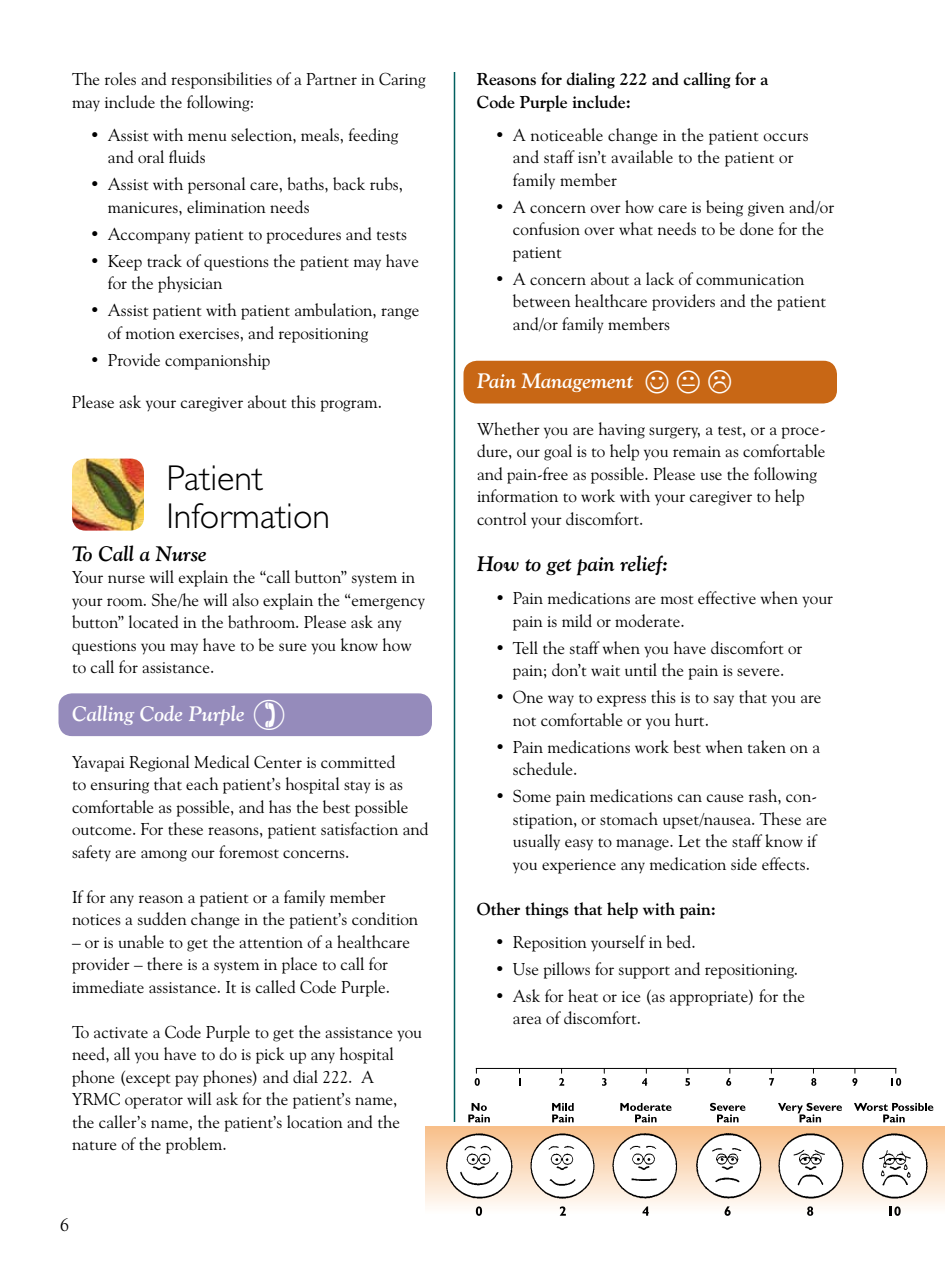
<style>
.page{position:relative;width:945px;height:1269px;background:#fff}
.page>*{position:absolute;margin:0;border:0;box-sizing:border-box;transform-origin:0 0}
.t1{font:300 36px/37.5px "Gill Sans";color:#000}
.t2{font:italic 700 21px "Goudy Old Style BT";color:#000}
.t3{font:italic 700 21px "Goudy Old Style BT";color:#fff}
.t4{font:18px "Goudy Old Style BT";color:#000}
.t5{font:17.25px/22.5px "Goudy Old Style BT";color:#000}
.t6{font:700 17.25px/22.5px "Goudy Old Style BT";color:#000}
</style>
<div class="page">
<hr style="left:476px;top:1068px;width:420px;height:1px;background:#000">
<svg style="left:475px;top:1068px;width:5px;height:18px"></svg>
<svg style="left:519px;top:1068px;width:2px;height:18px"></svg>
<svg style="left:559px;top:1068px;width:5px;height:18px"></svg>
<svg style="left:602px;top:1068px;width:5px;height:18px"></svg>
<svg style="left:642px;top:1068px;width:5px;height:18px"></svg>
<svg style="left:685px;top:1068px;width:5px;height:18px"></svg>
<svg style="left:726px;top:1068px;width:5px;height:18px"></svg>
<svg style="left:769px;top:1068px;width:5px;height:18px"></svg>
<svg style="left:811px;top:1068px;width:5px;height:18px"></svg>
<svg style="left:852px;top:1068px;width:5px;height:18px"></svg>
<svg style="left:892px;top:1068px;width:9px;height:18px"></svg>
<svg style="left:468px;top:1103px;width:22px;height:19px"></svg>
<svg style="left:476px;top:1206px;width:6px;height:10px"></svg>
<svg style="left:552px;top:1103px;width:22px;height:19px"></svg>
<svg style="left:560px;top:1206px;width:6px;height:10px"></svg>
<svg style="left:620px;top:1103px;width:52px;height:19px"></svg>
<svg style="left:643px;top:1206px;width:6px;height:10px"></svg>
<svg style="left:710px;top:1103px;width:35px;height:19px"></svg>
<svg style="left:725px;top:1206px;width:6px;height:10px"></svg>
<svg style="left:778px;top:1103px;width:64px;height:19px"></svg>
<svg style="left:807px;top:1206px;width:6px;height:10px"></svg>
<svg style="left:854px;top:1103px;width:79px;height:19px"></svg>
<svg style="left:889px;top:1206px;width:12px;height:10px"></svg>
<img style="left:441px;top:1129px;width:494px;height:74px">
<div style="left:464px;top:361px;width:373px;height:43px;background:#c86715;border-radius:14px"></div>
<div style="left:58px;top:693px;width:374px;height:43px;background:#958bbb;border-radius:14px"></div>
<img style="left:72px;top:459px;width:72px;height:72px">
<hr style="left:454px;top:72px;width:1px;height:1050px;background:#005f5f">
<p class="t5" style="left:72px;top:68px;width:355px">The roles and responsibilities of a Partner in Caring may include the following:</p>
<p class="t5" style="left:108px;top:123px;width:292px;text-indent:-18px">• Assist with menu selection, meals, feeding and oral fluids</p>
<p class="t5" style="left:108px;top:173px;width:297px;text-indent:-18px">• Assist with personal care, baths, back rubs, manicures, elimination needs</p>
<p class="t5" style="left:90px;top:222px;width:318px">• Accompany patient to procedures and tests</p>
<p class="t5" style="left:108px;top:249px;width:313px;text-indent:-18px">• Keep track of questions the patient may have for the physician</p>
<p class="t5" style="left:108px;top:299px;width:313px;text-indent:-18px">• Assist patient with patient ambulation, range of motion exercises, and repositioning</p>
<p class="t5" style="left:90px;top:348px;width:182px">• Provide companionship</p>
<p class="t5" style="left:72px;top:390px;width:311px">Please ask your caregiver about this program.</p>
<h1 class="t1" style="left:166px;top:460px;width:165px">Patient<br>Information</h1>
<p class="t2" style="left:72px;top:541px;width:136px">To Call a Nurse</p>
<p class="t5" style="left:72px;top:566px;width:355px">Your nurse will explain the “call button” system in your room. She/he will also explain the “emergency button” located in the bathroom. Please ask any questions you may have to be sure you know how to call for assistance.</p>
<p class="t3" style="left:72px;top:701px;width:174px">Calling Code Purple</p>
<p class="t5" style="left:72px;top:750px;width:358px">Yavapai Regional Medical Center is committed<br>to ensuring that each patient’s hospital stay is as comfortable as possible, and has the best possible outcome. For these reasons, patient satisfaction and safety are among our foremost concerns.</p>
<p class="t5" style="left:72px;top:885px;width:348px">If for any reason a patient or a family member notices a sudden change in the patient’s condition</p>
<p class="t5" style="left:72px;top:930px;width:340px">– or is unable to get the attention of a healthcare provider – there is a system in place to call for immediate assistance. It is called Code Purple.</p>
<p class="t5" style="left:72px;top:1020px;width:352px">To activate a Code Purple to get the assistance you need, all you have to do is pick up any hospital phone (except pay phones) and dial 222. A YRMC operator will ask for the patient’s name, the caller’s name, the patient’s location and the nature of the problem.</p>
<p class="t4" style="left:60px;top:1213px;width:10px">6</p>
<p class="t6" style="left:477px;top:68px;width:293px">Reasons for dialing 222 and calling for a<br>Code Purple include:</p>
<p class="t5" style="left:513px;top:123px;width:297px;text-indent:-18px">• A noticeable change in the patient occurs and staff isn’t available to the patient or family member</p>
<p class="t5" style="left:513px;top:195px;width:323px;text-indent:-18px">• A concern over how care is being given and/or confusion over what needs to be done for the patient</p>
<p class="t5" style="left:513px;top:267px;width:315px;text-indent:-18px">• A concern about a lack of communication between healthcare providers and the patient and/or family members</p>
<p class="t3" style="left:477px;top:368px;width:158px">Pain Management</p>
<p class="t5" style="left:477px;top:417px;width:350px">Whether you are having surgery, a test, or a proce&shy;dure, our goal is to help you remain as comfortable and pain-free as possible. Please use the following information to work with your caregiver to help control your discomfort.</p>
<p class="t2" style="left:477px;top:551px;width:193px">How to get pain relief:</p>
<p class="t5" style="left:513px;top:587px;width:322px;text-indent:-18px">• Pain medications are most effective when your pain is mild or moderate.</p>
<p class="t5" style="left:495px;top:636px;width:309px;text-align:center">• Tell the staff when you have discomfort or pain; don’t wait until the pain is severe.</p>
<p class="t5" style="left:513px;top:686px;width:310px;text-indent:-18px">• One way to express this is to say that you are not comfortable or you hurt.</p>
<p class="t5" style="left:513px;top:735px;width:309px;text-indent:-18px">• Pain medications work best when taken on a schedule.</p>
<p class="t5" style="left:513px;top:785px;width:316px;text-indent:-18px">• Some pain medications can cause rash, con&shy;stipation, or stomach upset/nausea. These are usually easy to manage. Let the staff know if you experience any medication side effects.</p>
<p class="t6" style="left:477px;top:897px;width:241px">Other things that help with pain:</p>
<p class="t5" style="left:495px;top:930px;width:202px">• Reposition yourself in bed.</p>
<p class="t5" style="left:495px;top:957px;width:305px">• Use pillows for support and repositioning.</p>
<p class="t5" style="left:513px;top:984px;width:294px;text-indent:-18px">• Ask for heat or ice (as appropriate) for the area of discomfort.</p>
</div>
